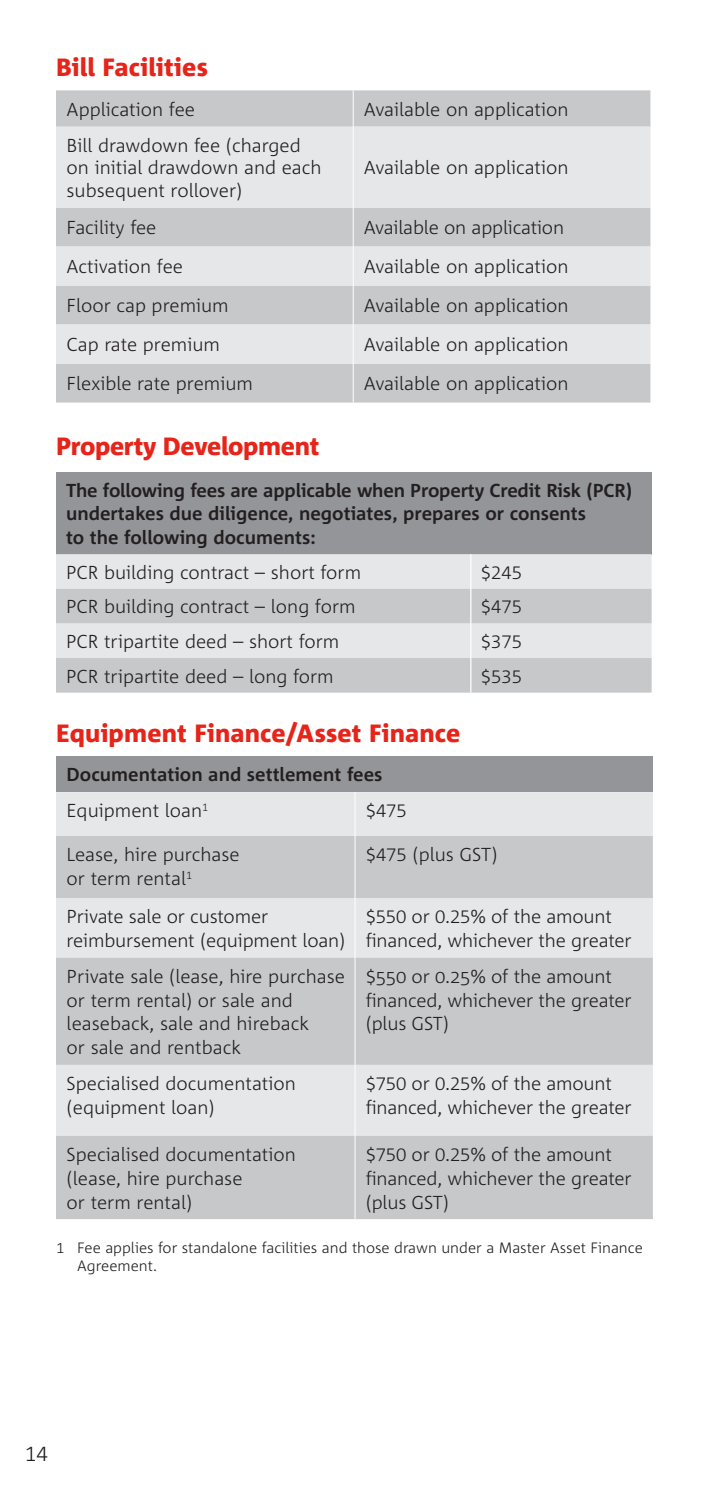
<style>
.page{position:relative;width:702px;height:1489px;background:#fff}
.page>*{position:absolute;margin:0;border:0;box-sizing:border-box;transform-origin:0 0}
.t1{font:800 25px "Corpid";letter-spacing:.005em;color:#e72419}
.t2{font:800 25px "Corpid";letter-spacing:-.015em;color:#e72419}
.t3{font:300 21.25px "Corpid Caps";color:#231f20}
.t4{font:300 18.75px/23.8px "Corpid";color:#231f20}
.t5{font:700 18.75px/23.8px "Corpid";color:#231f20}
.t6{font:300 18.75px "Corpid Caps";color:#231f20}
.t7{font:300 15px/17.5px "Corpid";color:#231f20}
.s1{font-weight:300}
.s2{font-family:"Corpid Caps"}
</style>
<div class="page">
<div style="left:56px;top:90px;width:594px;height:312px;background:#c7c8ca"></div>
<svg style="left:56px;top:127px;width:594px;height:236px;background:#dbdcde"></svg>
<hr style="left:353px;top:127px;width:1px;height:80px;background:#fff">
<hr style="left:353px;top:90px;width:1px;height:37px;background:#fff">
<hr style="left:353px;top:207px;width:1px;height:39px;background:#fff">
<hr style="left:353px;top:246px;width:1px;height:39px;background:#fff">
<hr style="left:353px;top:285px;width:1px;height:39px;background:#fff">
<hr style="left:353px;top:324px;width:1px;height:39px;background:#fff">
<hr style="left:353px;top:363px;width:1px;height:39px;background:#fff">
<div style="left:56px;top:472px;width:595px;height:82px;background:#939598"></div>
<div style="left:56px;top:554px;width:595px;height:104px;background:#e6e7e9"></div>
<div style="left:56px;top:588px;width:595px;height:35px;background:#c7c8ca"></div>
<div style="left:56px;top:658px;width:595px;height:34px;background:#c7c8ca"></div>
<hr style="left:470px;top:554px;width:1px;height:34px;background:#fff">
<hr style="left:470px;top:588px;width:1px;height:35px;background:#fff">
<hr style="left:470px;top:623px;width:1px;height:35px;background:#fff">
<hr style="left:470px;top:658px;width:1px;height:34px;background:#fff">
<div style="left:56px;top:756px;width:596px;height:36px;background:#939598"></div>
<div style="left:56px;top:792px;width:596px;height:44px;background:#e6e7e9"></div>
<svg style="left:56px;top:836px;width:596px;height:382px;background:#d1d2d4"></svg>
<hr style="left:354px;top:792px;width:1px;height:44px;background:#fff">
<hr style="left:354px;top:836px;width:1px;height:62px;background:#fff">
<hr style="left:354px;top:898px;width:1px;height:59px;background:#fff">
<hr style="left:354px;top:957px;width:1px;height:107px;background:#fff">
<hr style="left:354px;top:1064px;width:1px;height:71px;background:#fff">
<hr style="left:354px;top:1135px;width:1px;height:83px;background:#fff">
<h1 class="t1" style="left:56px;top:54px;width:153px">Bill Facilities</h1>
<p class="t4" style="left:67px;top:97px;width:130px">Application fee</p>
<p class="t4" style="left:364px;top:97px;width:206px">Available on application</p>
<p class="t4" style="left:67px;top:134px;width:256px;line-height:22.5px">Bill drawdown fee (charged on initial drawdown and each subsequent rollover)</p>
<p class="t4" style="left:364px;top:156px;width:206px">Available on application</p>
<p class="t4" style="left:67px;top:216px;width:91px">Facility fee</p>
<p class="t4" style="left:364px;top:216px;width:202px">Available on application</p>
<p class="t4" style="left:67px;top:255px;width:118px">Activation fee</p>
<p class="t4" style="left:364px;top:255px;width:206px">Available on application</p>
<p class="t4" style="left:67px;top:294px;width:164px">Floor cap premium</p>
<p class="t4" style="left:364px;top:294px;width:206px">Available on application</p>
<p class="t4" style="left:67px;top:333px;width:155px">Cap rate premium</p>
<p class="t4" style="left:364px;top:333px;width:206px">Available on application</p>
<p class="t4" style="left:67px;top:372px;width:188px">Flexible rate premium</p>
<p class="t4" style="left:364px;top:372px;width:206px">Available on application</p>
<h1 class="t2" style="left:56px;top:432px;width:265px">Property Development</h1>
<p class="t5" style="left:66px;top:478px;width:567px">The following fees are applicable when Property Credit Risk (PCR) undertakes due diligence, negotiates, prepares or consents<br>to the following documents:</p>
<p class="t4" style="left:66px;top:560px;width:297px">PCR building contract – short form</p>
<p class="t6" style="left:481px;top:562px;width:43px">$245</p>
<p class="t4" style="left:66px;top:595px;width:291px">PCR building contract – long form</p>
<p class="t6" style="left:481px;top:596px;width:43px">$475</p>
<p class="t4" style="left:66px;top:629px;width:275px">PCR tripartite deed – short form</p>
<p class="t6" style="left:481px;top:631px;width:43px">$375</p>
<p class="t4" style="left:66px;top:664px;width:269px">PCR tripartite deed – long form</p>
<p class="t6" style="left:481px;top:666px;width:43px">$535</p>
<h1 class="t1" style="left:56px;top:719px;width:406px">Equipment Finance/Asset Finance</h1>
<p class="t5" style="left:67px;top:757px;width:317px;line-height:35.8px">Documentation and settlement fees<br><span class="s1">Equipment loan</span><sup>1</sup></p>
<p class="t6" style="left:365px;top:800px;width:43px">$475</p>
<p class="t4" style="left:67px;top:843px;width:174px">Lease, hire purchase or term rental<sup>1</sup></p>
<p class="t4" style="left:365px;top:843px;width:133px"><span class="s2">$475</span> (plus GST)</p>
<p class="t4" style="left:67px;top:905px;width:280px">Private sale or customer reimbursement (equipment loan)</p>
<p class="t4" style="left:365px;top:905px;width:267px"><span class="s2">$550</span> or <span class="s2">0.25%</span> of the amount financed, whichever the greater</p>
<p class="t4" style="left:67px;top:964px;width:280px">Private sale (lease, hire purchase or term rental) or sale and leaseback, sale and hireback<br>or sale and rentback</p>
<p class="t4" style="left:365px;top:964px;width:267px">$550 or 0.25% of the amount financed, whichever the greater (plus GST)</p>
<p class="t4" style="left:67px;top:1071px;width:231px">Specialised documentation (equipment loan)</p>
<p class="t4" style="left:365px;top:1071px;width:267px">$<span class="s2">750</span> or <span class="s2">0</span>.<span class="s2">25</span>% of the amount financed, whichever the greater</p>
<p class="t4" style="left:67px;top:1142px;width:231px">Specialised documentation (lease, hire purchase<br>or term rental)</p>
<p class="t4" style="left:365px;top:1142px;width:267px">$<span class="s2">750</span> or <span class="s2">0</span>.<span class="s2">25</span>% of the amount financed, whichever the greater (plus GST)</p>
<p class="t7" style="left:77px;top:1239px;width:567px;text-indent:-21px"><span class="s2">1</span> Fee applies for standalone facilities and those drawn under a Master Asset Finance<br>Agreement.</p>
<p class="t3" style="left:25px;top:1441px;width:25px">14</p>
</div>
